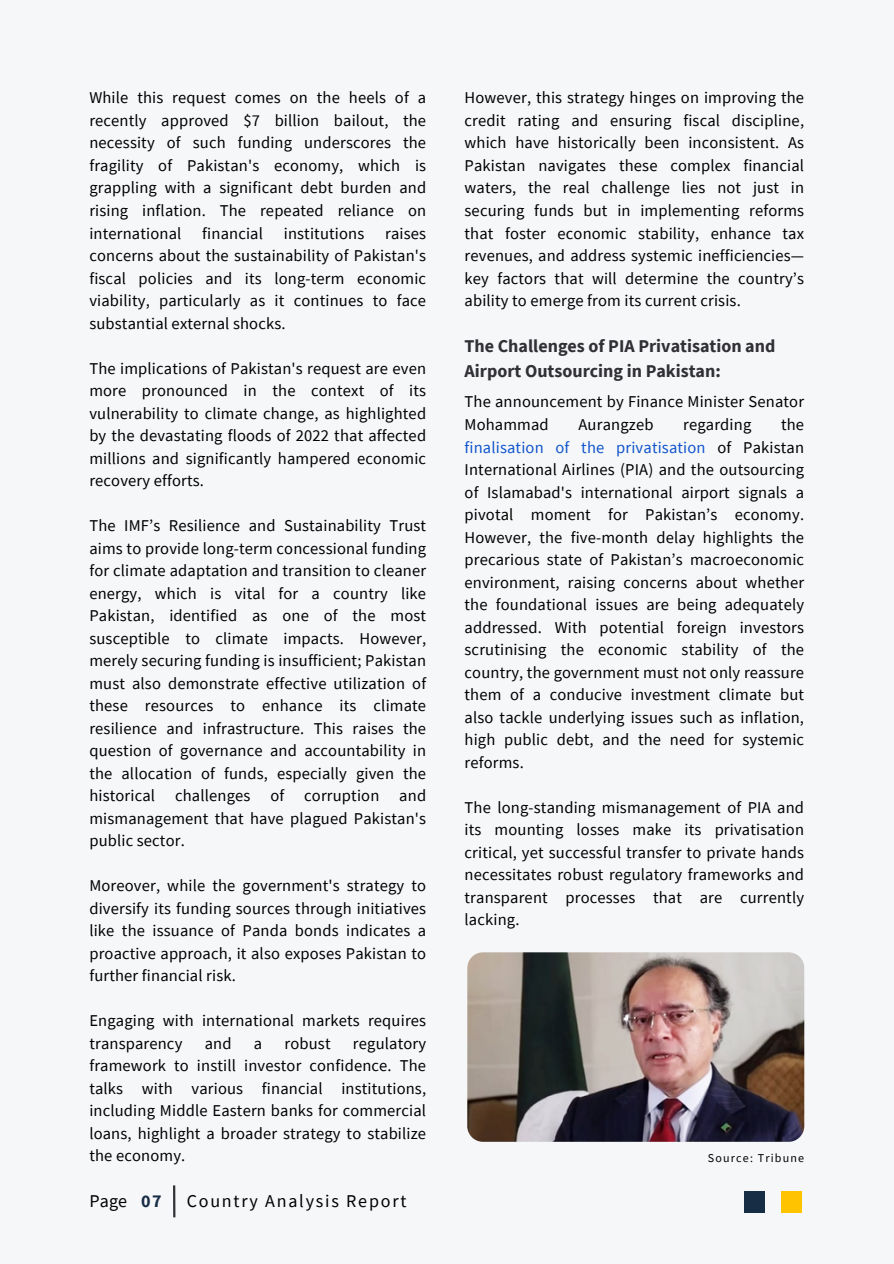
<style>
.page{position:relative;width:894px;height:1264px;background:#fff}
.page>*{position:absolute;margin:0;border:0;box-sizing:border-box;transform-origin:0 0}
.t1{font:700 18px/24.8px "Source Sans Pro";color:#303035}
.t2{font:18px "Source Sans Pro";letter-spacing:.1em;color:#000}
.t3{font:700 18px "Source Sans Pro";color:#172d45}
.t4{font:16.5px/22.5px "Source Sans Pro";letter-spacing:.01em;color:#000;text-align:justify}
.t5{font:12px "Source Sans Pro";letter-spacing:.1em;color:#000}
.s1{color:#15c}
</style>
<div class="page">
<div style="left:0;top:0;width:893px;height:1263px;background:#f6f7f9"></div>
<hr style="left:173px;top:1185px;width:2px;height:32px;background:#303035">
<div style="left:743px;top:1190px;width:21px;height:22px;background:#172d45"></div>
<div style="left:781px;top:1190px;width:20px;height:22px;background:#ffc300"></div>
<img style="left:467px;top:952px;width:337px;height:189px">
<h2 class="t4" style="left:89px;top:86px;width:338px">While this request comes on the heels of a recently approved $7 billion bailout, the necessity of such funding underscores the fragility of Pakistan's economy, which is grappling with a significant debt burden and rising inflation. The repeated reliance on international</h2>
<h2 class="t4" style="left:202px;top:221px;width:62px">financial</h2>
<h2 class="t4" style="left:284px;top:221px;width:82px">institutions</h2>
<h2 class="t4" style="left:89px;top:221px;width:338px;text-indent:296px">raises concerns about the sustainability of Pakistan's fiscal policies and its long-term economic viability, particularly as it continues to face substantial external shocks.</h2>
<h2 class="t4" style="left:89px;top:356px;width:338px">The implications of Pakistan's request are even more pronounced in the context of its vulnerability to climate change, as highlighted by the devastating floods of 2022 that affected millions and significantly hampered economic recovery efforts.</h2>
<p class="t4" style="left:89px;top:514px;width:338px">The IMF’s Resilience and Sustainability Trust aims to provide long-term concessional funding for climate adaptation and transition to cleaner energy, which is vital for a country like Pakistan, identified as one of the most susceptible to climate impacts. However, merely securing funding is insufficient; Pakistan must also demonstrate effective utilization of these resources to enhance its climate resilience and infrastructure. This raises the question of governance and accountability in the allocation of funds, especially given the historical challenges of corruption and mismanagement that have plagued Pakistan's public sector.</p>
<h2 class="t4" style="left:89px;top:874px;width:338px">Moreover, while the government's strategy to diversify its funding sources through initiatives like the issuance of Panda bonds indicates a proactive approach, it also exposes Pakistan to further financial risk.</h2>
<h2 class="t4" style="left:89px;top:1009px;width:338px">Engaging with international markets requires transparency</h2>
<h2 class="t4" style="left:89px;top:1031px;width:338px;text-indent:263px">regulatory framework to instill investor confidence. The talks with various financial institutions, including Middle Eastern banks for commercial loans, highlight a broader strategy to stabilize the economy.</h2>
<h2 class="t4" style="left:205px;top:1031px;width:28px">and</h2>
<h2 class="t4" style="left:254px;top:1031px;width:10px">a</h2>
<h2 class="t4" style="left:284px;top:1031px;width:48px">robust</h2>
<h2 class="t2" style="left:89px;top:1189px;width:39px">Page</h2>
<h2 class="t3" style="left:141px;top:1189px;width:22px">07</h2>
<h2 class="t2" style="left:187px;top:1189px;width:221px">Country Analysis Report</h2>
<h2 class="t4" style="left:464px;top:86px;width:341px">However, this strategy hinges on improving the credit rating and ensuring fiscal discipline, which have historically been inconsistent. As Pakistan navigates these complex financial waters, the real challenge lies not just in securing funds but in implementing reforms that foster economic stability, enhance tax revenues, and address systemic inefficiencies— key factors that will determine the country’s ability to emerge from its current crisis.</h2>
<h1 class="t1" style="left:464px;top:333px;width:312px">The Challenges of PIA Privatisation and<br>Airport Outsourcing in Pakistan:</h1>
<h2 class="t4" style="left:464px;top:390px;width:341px">The announcement by Finance Minister Senator<br>Mohammad</h2>
<h2 class="t4" style="left:464px;top:413px;width:341px;text-indent:316px">the <span class="s1">finalisation of the privatisation</span> of Pakistan International Airlines (PIA) and the outsourcing of Islamabad's international airport signals a pivotal moment for Pakistan’s economy.<br>However, the five-month delay highlights the precarious state of Pakistan’s macroeconomic environment, raising concerns about whether the foundational issues are being adequately addressed. With potential foreign investors scrutinising the economic stability of the country, the government must not only reassure them of a conducive investment climate but also tackle underlying issues such as inflation, high public debt, and the need for systemic reforms.</h2>
<h2 class="t4" style="left:464px;top:795px;width:341px">The long-standing mismanagement of PIA and its mounting losses make its privatisation critical, yet successful transfer to private hands necessitates robust regulatory frameworks and transparent processes that are currently lacking.</h2>
<h2 class="t4" style="left:578px;top:413px;width:76px">Aurangzeb</h2>
<h2 class="t4" style="left:683px;top:413px;width:70px">regarding</h2>
<p class="t5" style="left:707px;top:1150px;width:98px">Source: Tribune</p>
</div>
